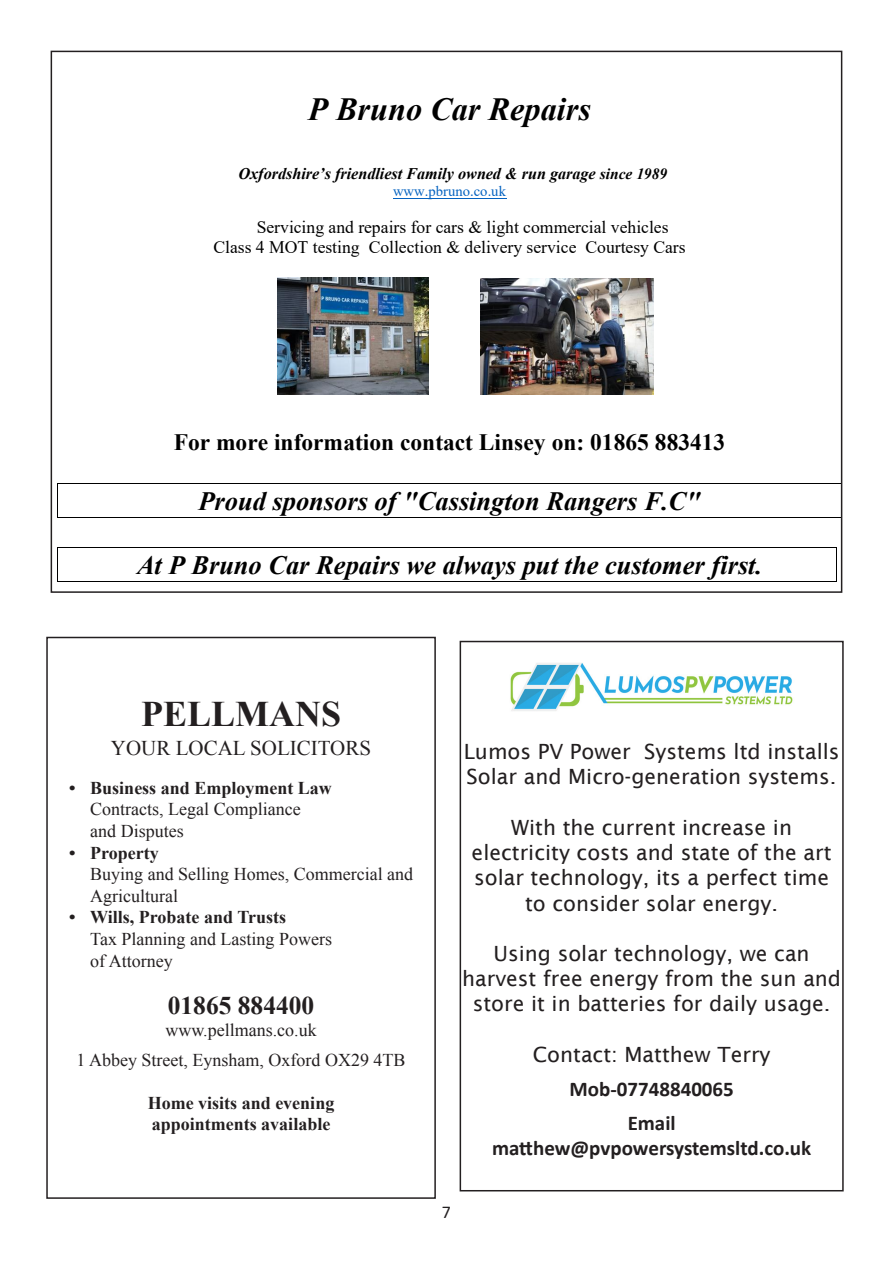
<style>
.page{position:relative;width:893px;height:1263px;background:#fff}
.page>*{position:absolute;margin:0;border:0;box-sizing:border-box;transform-origin:0 0}
.t1{font:700 36px "Times New Roman";color:#231f20}
.t2{font:italic 700 32.25px "Times New Roman";color:#000}
.t3{font:italic 700 26.4px "Times New Roman";color:#000}
.t4{font:700 25.5px "Times New Roman";color:#231f20}
.t5{font:700 23.4px "Times New Roman";color:#000}
.t6{font:21px/25.2px "Lucida Sans";color:#231f20;text-align:center}
.t7{font:700 21px "Calibri";letter-spacing:-.005em;color:#231f20}
.t8{font:21px "Times New Roman";color:#231f20}
.t9{font:18px/21.6px "Times New Roman";color:#231f20}
.t10{font:700 18px/21.6px "Times New Roman";color:#231f20}
.t11{font:18px "Calibri";color:#231f20}
.t12{font:17.7px/20.2px "Times New Roman";color:#000}
.t13{font:italic 700 16.2px "Times New Roman";color:#000}
.t14{font:14.7px "Times New Roman";letter-spacing:.005em;color:#0563c1}
.s1{font-size:15.45px}
.s2{font-weight:700}
.s3{font-family:"Calibri";font-weight:700}
</style>
<div class="page">
<hr style="left:393px;top:198px;width:113px;height:1px;background:#0563c1">
<hr style="left:57px;top:483px;width:785px;height:1px;background:#000">
<hr style="left:57px;top:517px;width:785px;height:1px;background:#000">
<hr style="left:57px;top:484px;width:1px;height:33px;background:#000">
<hr style="left:57px;top:547px;width:779px;height:1px;background:#000">
<hr style="left:57px;top:581px;width:779px;height:1px;background:#000">
<hr style="left:57px;top:548px;width:1px;height:33px;background:#000">
<hr style="left:836px;top:548px;width:1px;height:33px;background:#000">
<img style="left:277px;top:277px;width:152px;height:117px">
<img style="left:480px;top:279px;width:174px;height:115px">
<div style="left:46px;top:637px;width:390px;height:562px;border:2px solid #231f20"></div>
<div style="left:460px;top:641px;width:384px;height:550px;border:2px solid #231f20"></div>
<img style="left:510px;top:663px;width:283px;height:48px">
<p class="t2" style="left:308px;top:87px;width:284px">P Bruno Car Repairs</p>
<p class="t13" style="left:239px;top:162px;width:430px">Oxfordshire’s friendliest Family owned &amp; run garage <span class="s1">since 1989</span></p>
<p class="t14" style="left:393px;top:181px;width:114px">www.pbruno.co.uk</p>
<p class="t12" style="left:213px;top:216px;width:474px;text-indent:43px">Servicing and repairs for cars &amp; light commercial vehicles<br>Class 4 MOT testing Collection &amp; delivery service Courtesy Cars</p>
<p class="t5" style="left:174px;top:426px;width:553px">For more information contact Linsey on: 01865 883413</p>
<p class="t3" style="left:198px;top:482px;width:504px">Proud sponsors of "Cassington Rangers F.C"</p>
<p class="t3" style="left:137px;top:547px;width:627px">At P Bruno Car Repairs we always put the customer first.</p>
<p class="t1" style="left:141px;top:689px;width:202px">PELLMANS</p>
<p class="t8" style="left:111px;top:734px;width:262px">YOUR LOCAL SOLICITORS</p>
<p class="t9" style="left:90px;top:777px;width:243px;text-indent:-21px"><span class="s2">• Business and Employment Law<br></span>Contracts, Legal Compliance<br>and Disputes</p>
<p class="t9" style="left:90px;top:841px;width:324px;text-indent:-21px"><span class="s2">• Property<br></span>Buying and Selling Homes, Commercial and<br>Agricultural</p>
<p class="t9" style="left:90px;top:906px;width:243px;text-indent:-21px"><span class="s2">• Wills, Probate and Trusts<br></span>Tax Planning and Lasting Powers of Attorney</p>
<p class="t4" style="left:168px;top:988px;width:148px">01865 884400</p>
<p class="t9" style="left:165px;top:1019px;width:153px">www.pellmans.co.uk</p>
<p class="t9" style="left:77px;top:1049px;width:330px">1 Abbey Street, Eynsham, Oxford OX29 4TB</p>
<p class="t10" style="left:148px;top:1091px;width:188px">Home visits and evening appointments available</p>
<p class="t6" style="left:464px;top:739px;width:377px;text-align:left">Lumos PV Power Systems ltd installs<br>Solar and Micro-generation systems.</p>
<p class="t6" style="left:472px;top:815px;width:361px">With the current increase in electricity costs and state of the art solar technology, its a perfect time to consider solar energy.</p>
<p class="t6" style="left:462px;top:941px;width:381px">Using solar technology, we can harvest free energy from the sun and store it in batteries for daily usage.</p>
<p class="t6" style="left:533px;top:1037px;width:239px;line-height:34.2px">Contact: Matthew Terry<br><span class="s3">Mob-07748840065<br>Email</span></p>
<p class="t7" style="left:492px;top:1133px;width:321px">matthew@pvpowersystemsltd.co.uk</p>
<p class="t11" style="left:442px;top:1200px;width:11px">7</p>
</div>
